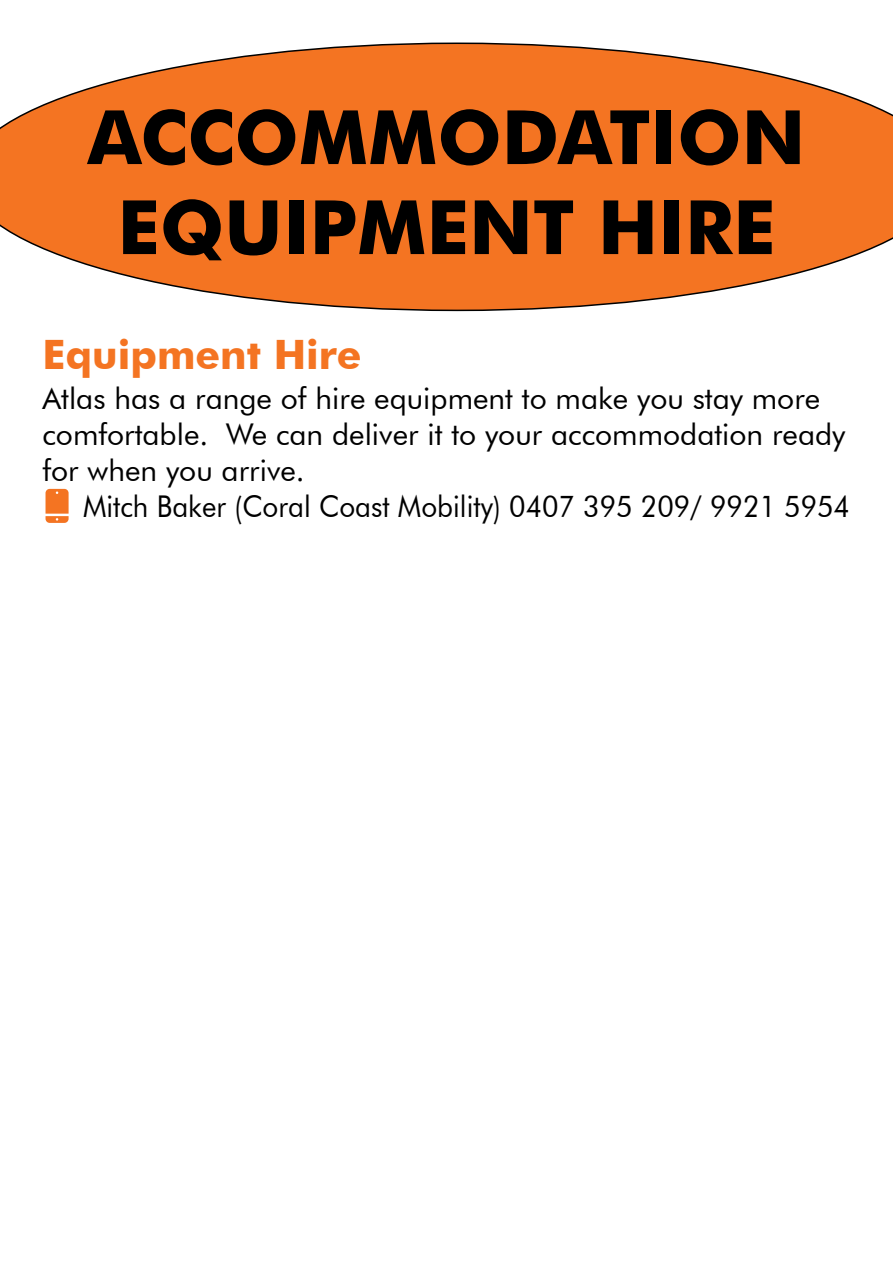
<style>
.page{position:relative;width:893px;height:1263px;background:#fff}
.page>*{position:absolute;margin:0;border:0;box-sizing:border-box;transform-origin:0 0}
.t1{font:700 75px/90px "Futura BT";color:#000;text-align:center}
.t2{font:700 40.5px "Futura BT";color:#f47422}
.t3{font:30px/36px "Futura BT";color:#000}
.t4{font:30px "Futura BT";color:#000;scale:.93 1}
</style>
<div class="page">
<svg style="left:0;top:43px;width:893px;height:268px"></svg>
<svg style="left:46px;top:489px;width:23px;height:34px"></svg>
<h1 class="t1" style="left:87px;top:92px;width:719px">ACCOMMODATION<br>EQUIPMENT HIRE</h1>
<h2 class="t2" style="left:43px;top:330px;width:321px">Equipment Hire</h2>
<p class="t3" style="left:43px;top:380px;width:804px">Atlas has a range of hire equipment to make you stay more comfortable. We can deliver it to your accommodation ready for when you arrive.</p>
<p class="t4" style="left:83px;top:488px;width:826px">Mitch Baker (Coral Coast Mobility) 0407 395 209/ 9921 5954</p>
</div>
